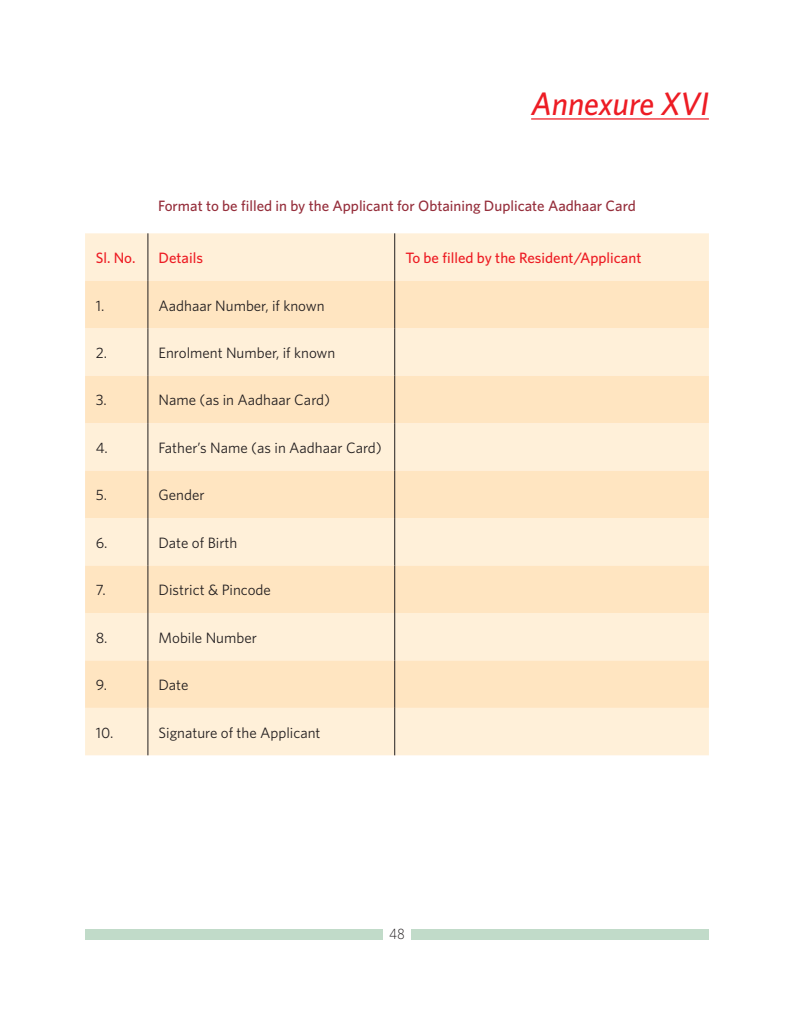
<style>
.page{position:relative;width:794px;height:1028px;background:#fff}
.page>*{position:absolute;margin:0;border:0;box-sizing:border-box;transform-origin:0 0}
.t1{font:italic 500 32.5px "Whitney";color:#ed1c24}
.t2{font:15px "Whitney";color:#231f20}
.t3{font:500 15px "Whitney";color:#952e3b}
.t4{font:500 15px "Whitney";color:#ed1c24}
.t5{font:300 15px "Whitney";color:#231f20;scale:.9 1}
</style>
<div class="page">
<div style="left:85px;top:928px;width:298px;height:11px;background:#c1dbc9"></div>
<div style="left:411px;top:928px;width:298px;height:11px;background:#c1dbc9"></div>
<hr style="left:531px;top:118px;width:178px;height:2px;background:#ed1c24">
<div style="left:85px;top:233px;width:624px;height:522px;background:#fff0d9"></div>
<svg style="left:85px;top:281px;width:624px;height:427px;background:#fee9cb"></svg>
<hr style="left:148px;top:233px;width:1px;height:48px;background:#231f20">
<hr style="left:394px;top:233px;width:1px;height:48px;background:#231f20">
<hr style="left:148px;top:281px;width:1px;height:47px;background:#231f20">
<hr style="left:394px;top:281px;width:1px;height:47px;background:#231f20">
<hr style="left:148px;top:328px;width:1px;height:48px;background:#231f20">
<hr style="left:394px;top:328px;width:1px;height:48px;background:#231f20">
<hr style="left:148px;top:376px;width:1px;height:47px;background:#231f20">
<hr style="left:394px;top:376px;width:1px;height:47px;background:#231f20">
<hr style="left:148px;top:423px;width:1px;height:47px;background:#231f20">
<hr style="left:394px;top:423px;width:1px;height:47px;background:#231f20">
<hr style="left:148px;top:470px;width:1px;height:48px;background:#231f20">
<hr style="left:394px;top:470px;width:1px;height:48px;background:#231f20">
<hr style="left:148px;top:518px;width:1px;height:47px;background:#231f20">
<hr style="left:394px;top:518px;width:1px;height:47px;background:#231f20">
<hr style="left:148px;top:565px;width:1px;height:48px;background:#231f20">
<hr style="left:394px;top:565px;width:1px;height:48px;background:#231f20">
<hr style="left:148px;top:613px;width:1px;height:47px;background:#231f20">
<hr style="left:394px;top:613px;width:1px;height:47px;background:#231f20">
<hr style="left:148px;top:660px;width:1px;height:48px;background:#231f20">
<hr style="left:394px;top:660px;width:1px;height:48px;background:#231f20">
<hr style="left:148px;top:708px;width:1px;height:47px;background:#231f20">
<hr style="left:394px;top:708px;width:1px;height:47px;background:#231f20">
<p class="t1" style="left:531px;top:91px;width:179px">Annexure XVI</p>
<p class="t3" style="left:158px;top:200px;width:479px">Format to be filled in by the Applicant for Obtaining Duplicate Aadhaar Card</p>
<p class="t4" style="left:96px;top:252px;width:41px">Sl. No.</p>
<p class="t4" style="left:158px;top:252px;width:46px">Details</p>
<p class="t4" style="left:405px;top:252px;width:238px">To be filled by the Resident/Applicant</p>
<p class="t2" style="left:96px;top:300px;width:10px">1.</p>
<p class="t2" style="left:158px;top:300px;width:168px">Aadhaar Number, if known</p>
<p class="t2" style="left:96px;top:347px;width:13px">2.</p>
<p class="t2" style="left:158px;top:347px;width:178px">Enrolment Number, if known</p>
<p class="t2" style="left:96px;top:395px;width:13px">3.</p>
<p class="t2" style="left:158px;top:395px;width:173px">Name (as in Aadhaar Card)</p>
<p class="t2" style="left:96px;top:442px;width:14px">4.</p>
<p class="t2" style="left:158px;top:442px;width:225px">Father’s Name (as in Aadhaar Card)</p>
<p class="t2" style="left:96px;top:489px;width:13px">5.</p>
<p class="t2" style="left:158px;top:489px;width:48px">Gender</p>
<p class="t2" style="left:96px;top:537px;width:13px">6.</p>
<p class="t2" style="left:158px;top:537px;width:80px">Date of Birth</p>
<p class="t2" style="left:96px;top:584px;width:11px">7.</p>
<p class="t2" style="left:158px;top:584px;width:114px">District &amp; Pincode</p>
<p class="t2" style="left:96px;top:632px;width:13px">8.</p>
<p class="t2" style="left:158px;top:632px;width:100px">Mobile Number</p>
<p class="t2" style="left:96px;top:679px;width:13px">9.</p>
<p class="t2" style="left:158px;top:679px;width:31px">Date</p>
<p class="t2" style="left:96px;top:727px;width:19px">10.</p>
<p class="t2" style="left:158px;top:727px;width:163px">Signature of the Applicant</p>
<p class="t5" style="left:389px;top:928px;width:19px">48</p>
</div>
